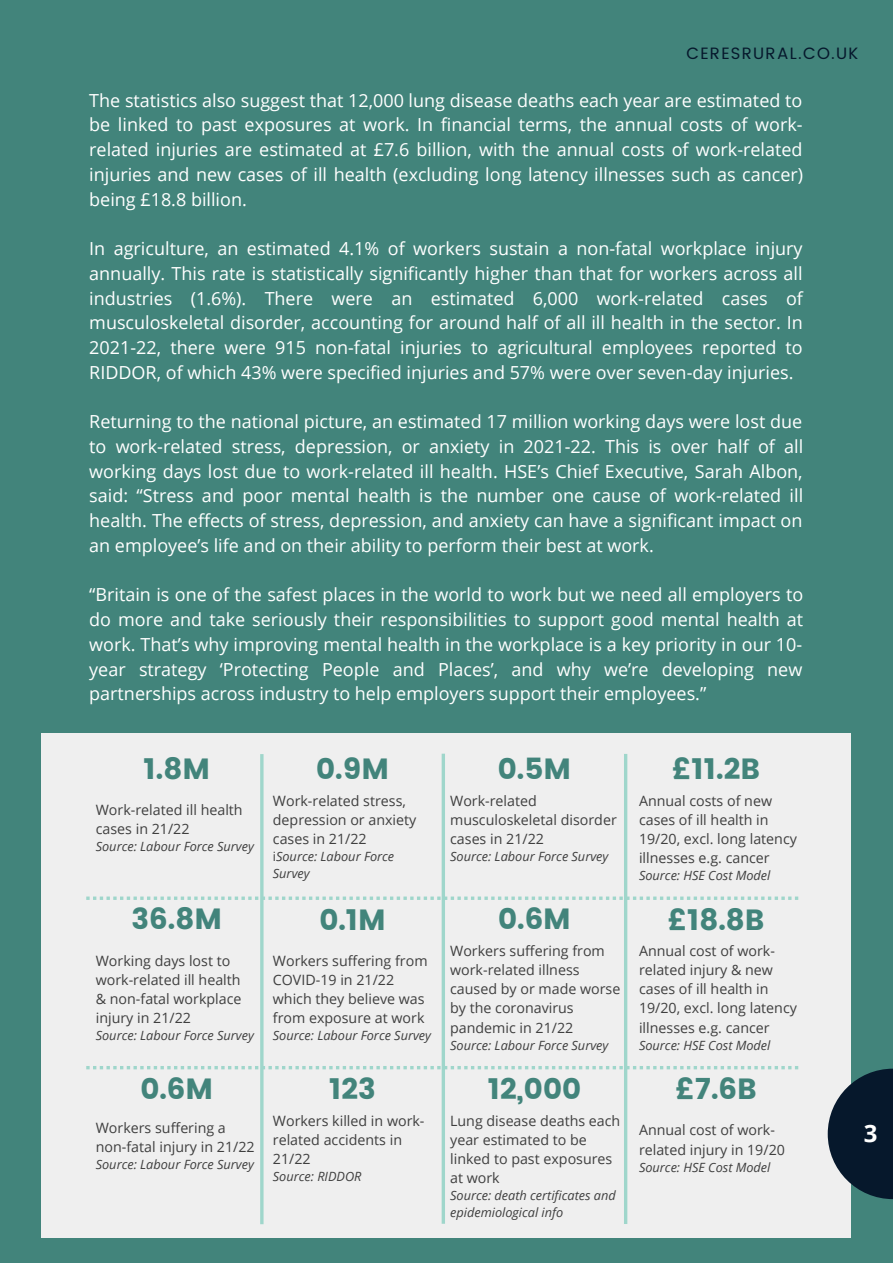
<style>
.page{position:relative;width:893px;height:1264px;background:#fff}
.page>*{position:absolute;margin:0;border:0;box-sizing:border-box;transform-origin:0 0}
.t1{font:29.25px "Poppins";color:#42847b}
.t2{font:700 24px "Open Sans";color:#fff}
.t3{font:18px/24.8px "Open Sans";color:#fff;text-align:justify}
.t4{font:16.5px "Poppins";letter-spacing:.08em;color:#06182c}
.t5{font:14.25px/19px "Open Sans";color:#3f3f3f}
.t6{font:italic 12.75px/17px "Open Sans";color:#3f3f3f}
.s1{font-style:normal}
</style>
<div class="page">
<div style="left:0;top:0;width:892px;height:1262px;background:#42847b"></div>
<div style="left:41px;top:733px;width:810px;height:504px;background:#efefef"></div>
<svg style="left:827px;top:1068px;width:65px;height:131px"></svg>
<svg style="left:86px;top:896px;width:712px;height:3px"></svg>
<svg style="left:86px;top:1065px;width:712px;height:4px"></svg>
<hr style="left:260px;top:754px;width:3px;height:470px;background:#9fd6cb">
<svg style="left:441px;top:753px;width:4px;height:470px;background:#acdad0"></svg>
<hr style="left:624px;top:754px;width:3px;height:469px;background:#9fd6cb">
<p class="t4" style="left:686px;top:44px;width:173px">CERESRURAL.CO.UK</p>
<p class="t3" style="left:89px;top:87px;width:715px">The statistics also suggest that 12,000 lung disease deaths each year are estimated to be linked to past exposures at work. In financial terms, the annual costs of work&shy;related injuries are estimated at £7.6 billion, with the annual costs of work-related injuries and new cases of ill health (excluding long latency illnesses such as cancer) being £18.8 billion.</p>
<p class="t3" style="left:89px;top:236px;width:715px">In agriculture, an estimated 4.1% of workers sustain a non-fatal workplace injury annually. This rate is statistically significantly higher than that for workers across all industries (1.6%). There were an estimated 6,000 work-related cases of musculoskeletal disorder, accounting for around half of all ill health in the sector. In 2021-22, there were 915 non-fatal injuries to agricultural employees reported to RIDDOR, of which 43% were specified injuries and 57% were over seven-day injuries.</p>
<p class="t3" style="left:89px;top:409px;width:715px">Returning to the national picture, an estimated 17 million working days were lost due to work-related stress, depression, or anxiety in 2021-22. This is over half of all working days lost due to work-related ill health. HSE’s Chief Executive, Sarah Albon, said: “Stress and poor mental health is the number one cause of work-related ill health. The effects of stress, depression, and anxiety can have a significant impact on an employee’s life and on their ability to perform their best at work.</p>
<p class="t3" style="left:89px;top:582px;width:715px">“Britain is one of the safest places in the world to work but we need all employers to do more and take seriously their responsibilities to support good mental health at work. That’s why improving mental health in the workplace is a key priority in our 10- year strategy ‘Protecting People and Places’, and why we’re developing new partnerships across industry to help employers support their employees.”</p>
<h1 class="t1" style="left:144px;top:751px;width:68px">1.8M</h1>
<h1 class="t1" style="left:316px;top:752px;width:74px">0.9M</h1>
<h1 class="t1" style="left:498px;top:751px;width:75px">0.5M</h1>
<h1 class="t1" style="left:672px;top:752px;width:89px">£11.2B</h1>
<p class="t5" style="left:96px;top:800px;width:148px">Work-related ill health cases in 21/22</p>
<p class="t6" style="left:96px;top:837px;width:160px">Source: Labour Force Survey</p>
<p class="t5" style="left:273px;top:790px;width:145px">Work-related stress, depression or anxiety cases in 21/22</p>
<p class="t6" style="left:273px;top:847px;width:123px"><span class="s1">i</span>Source: Labour Force<br>Survey</p>
<p class="t5" style="left:450px;top:790px;width:168px">Work-related musculoskeletal disorder cases in 21/22</p>
<p class="t6" style="left:450px;top:847px;width:160px">Source: Labour Force Survey</p>
<p class="t5" style="left:639px;top:790px;width:159px">Annual costs of new cases of ill health in<br>19/20, excl. long latency illnesses e.g. cancer</p>
<p class="t6" style="left:639px;top:866px;width:133px">Source: HSE Cost Model</p>
<h1 class="t1" style="left:132px;top:902px;width:92px">36.8M</h1>
<h1 class="t1" style="left:319px;top:902px;width:68px">0.1M</h1>
<h1 class="t1" style="left:498px;top:902px;width:74px">0.6M</h1>
<h1 class="t1" style="left:667px;top:902px;width:98px">£18.8B</h1>
<p class="t5" style="left:96px;top:950px;width:147px">Working days lost to work-related ill health &amp; non-fatal workplace injury in 21/22</p>
<p class="t6" style="left:96px;top:1026px;width:160px">Source: Labour Force Survey</p>
<p class="t5" style="left:273px;top:950px;width:156px">Workers suffering from<br>COVID-19 in 21/22 which they believe was from exposure at work</p>
<p class="t6" style="left:273px;top:1026px;width:160px">Source: Labour Force Survey</p>
<p class="t5" style="left:450px;top:941px;width:172px">Workers suffering from work-related illness caused by or made worse by the coronavirus pandemic in 21/22</p>
<p class="t6" style="left:450px;top:1036px;width:160px">Source: Labour Force Survey</p>
<p class="t5" style="left:639px;top:941px;width:159px">Annual cost of work&shy;related injury &amp; new cases of ill health in<br>19/20, excl. long latency illnesses e.g. cancer</p>
<p class="t6" style="left:639px;top:1036px;width:133px">Source: HSE Cost Model</p>
<h1 class="t1" style="left:140px;top:1071px;width:74px">0.6M</h1>
<h1 class="t1" style="left:329px;top:1071px;width:48px">123</h1>
<h1 class="t1" style="left:488px;top:1071px;width:95px">12,000</h1>
<h1 class="t1" style="left:675px;top:1071px;width:83px">£7.6B</h1>
<p class="t5" style="left:96px;top:1117px;width:160px">Workers suffering a non-fatal injury in 21/22</p>
<p class="t6" style="left:96px;top:1155px;width:160px">Source: Labour Force Survey</p>
<p class="t5" style="left:273px;top:1110px;width:153px">Workers killed in work&shy;related accidents in<br>21/22</p>
<p class="t6" style="left:273px;top:1167px;width:90px">Source: RIDDOR</p>
<p class="t5" style="left:450px;top:1110px;width:172px">Lung disease deaths each year estimated to be linked to past exposures at work</p>
<p class="t6" style="left:450px;top:1186px;width:167px">Source: death certificates and epidemiological info</p>
<p class="t5" style="left:639px;top:1120px;width:147px">Annual cost of work&shy;related injury in 19/20</p>
<p class="t6" style="left:639px;top:1158px;width:133px">Source: HSE Cost Model</p>
<h2 class="t2" style="left:863px;top:1116px;width:15px">3</h2>
</div>
